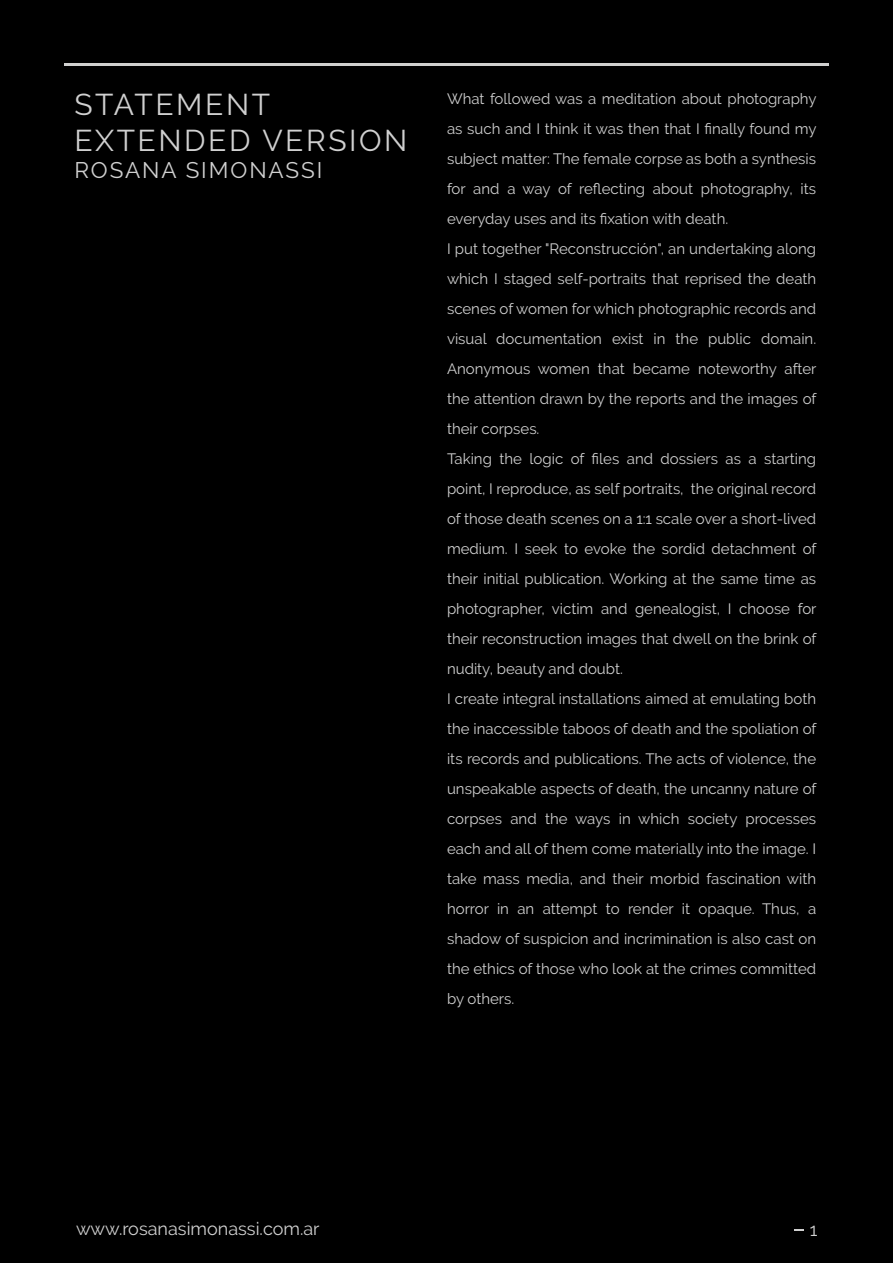
<style>
.page{position:relative;width:893px;height:1263px;background:#000}
.page>*{position:absolute;margin:0;border:0;box-sizing:border-box;transform-origin:0 0}
.t1{font:30px/36px "Raleway";letter-spacing:.085em;color:#d0d0d0}
.t2{font:22.5px "Raleway";letter-spacing:.085em;color:#d0d0d0}
.t3{font:18px "Raleway";color:#d0d0d0}
.t4{font:15px/30px "Raleway";color:#d0d0d0}
</style>
<div class="page">
<hr style="left:64px;top:64px;width:764px;height:2px;background:#d0d0cf">
<h1 class="t1" style="left:74px;top:86px;width:335px">STATEMENT<br>EXTENDED VERSION</h1>
<h2 class="t2" style="left:74px;top:157px;width:249px">ROSANA SIMONASSI</h2>
<p class="t4" style="left:447px;top:84px;width:371px">What followed was a meditation about photography as such and I think it was then that I finally found my subject matter: The female corpse as both a synthesis for and a way of reflecting about photography, its everyday uses and its fixation with death.<br>I put together "Reconstrucción", an undertaking along which I staged self-portraits that reprised the death scenes of women for which photographic records and visual documentation exist in the public domain.<br>Anonymous women that became noteworthy after the attention drawn by the reports and the images of their corpses.<br>Taking the logic of files and dossiers as a starting point, I reproduce, as self portraits, the original record of those death scenes on a 1:1 scale over a short-lived medium. I seek to evoke the sordid detachment of their initial publication. Working at the same time as photographer, victim and genealogist, I choose for their reconstruction images that dwell on the brink of nudity, beauty and doubt.<br>I create integral installations aimed at emulating both the inaccessible taboos of death and the spoliation of its records and publications. The acts of violence, the unspeakable aspects of death, the uncanny nature of corpses and the ways in which society processes each and all of them come materially into the image. I take mass media, and their morbid fascination with horror in an attempt to render it opaque. Thus, a shadow of suspicion and incrimination is also cast on the ethics of those who look at the crimes committed by others.</p>
<p class="t3" style="left:76px;top:1218px;width:245px">www.rosanasimonassi.com.ar</p>
<p class="t3" style="left:810px;top:1219px;width:9px">1</p>
</div>
